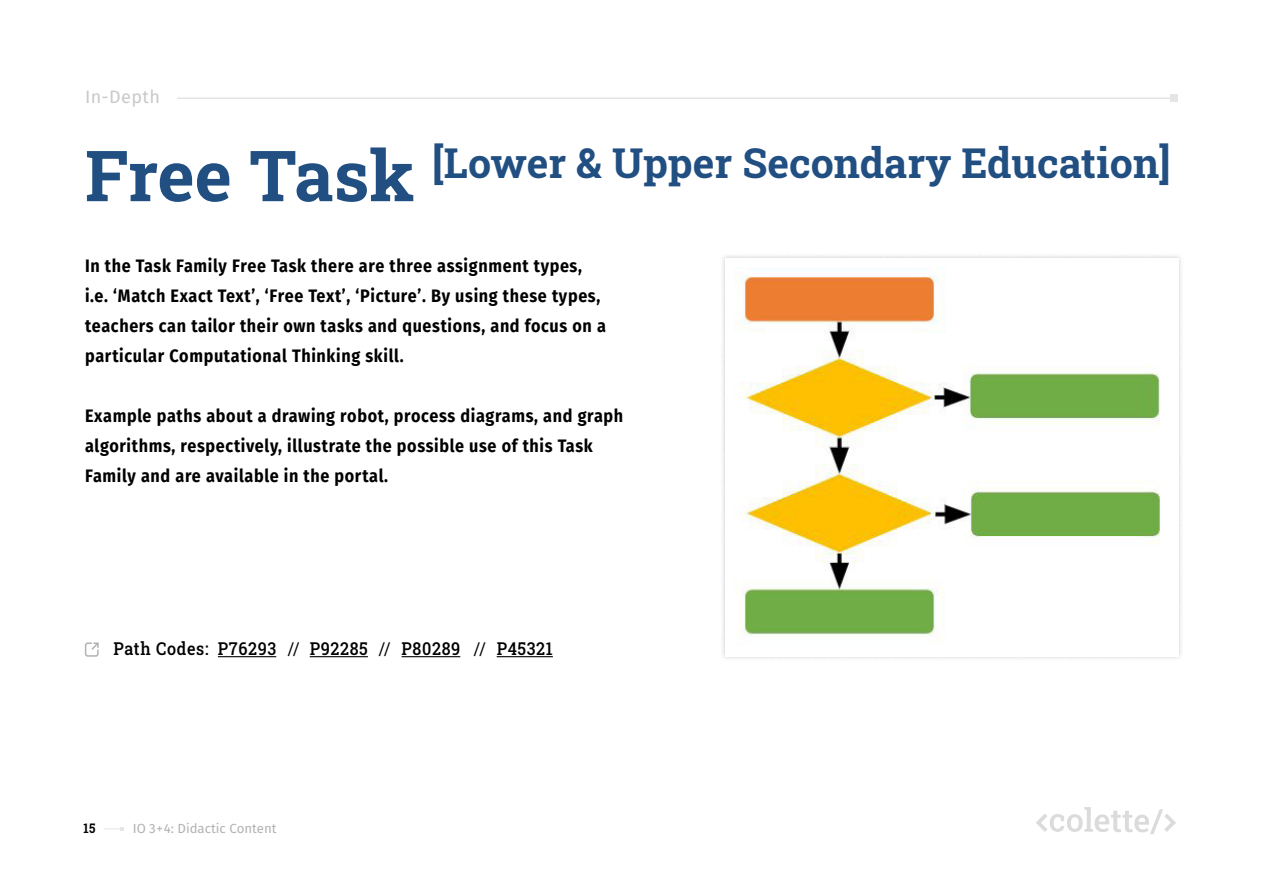
<style>
.page{position:relative;width:1263px;height:893px;background:#fff}
.page>*{position:absolute;margin:0;border:0;box-sizing:border-box;transform-origin:0 0}
.t1{font:41.1px "Roboto Slab";color:#214f82}
.t2{font:700 18px/30px "Fira Sans";letter-spacing:.04em;color:#000;scale:.9 1}
.t3{font:18px "Fira Sans";letter-spacing:.02em;color:#c9c9c9}
.t4{font:17.7px "Roboto Slab";letter-spacing:.04em;color:#000;scale:.92 1}
.t5{font:13.2px "Fira Sans";color:#b2b2b2}
.t6{font:13.2px "Roboto Slab";color:#000;scale:.9 1}
.s1{font-size:70.5px}
</style>
<div class="page">
<svg style="left:104px;top:827px;width:19px;height:3px"></svg>
<svg style="left:1036px;top:807px;width:140px;height:27px"></svg>
<hr style="left:85px;top:97px;width:1088px;height:2px;background:#e5e5e5">
<div style="left:1170px;top:94px;width:7px;height:8px;background:#e5e5e5"></div>
<div style="left:720px;top:253px;width:463px;height:409px;background:#000;opacity:.2"></div>
<div style="left:725px;top:258px;width:453px;height:399px;background:#fff"></div>
<img style="left:733px;top:268px;width:427px;height:377px">
<div style="left:85px;top:84px;width:91px;height:24px;background:#fff"></div>
<hr style="left:218px;top:656px;width:58px;height:1px;background:#000">
<hr style="left:310px;top:656px;width:58px;height:1px;background:#000">
<hr style="left:402px;top:656px;width:58px;height:1px;background:#000">
<svg style="left:84px;top:642px;width:15px;height:15px"></svg>
<hr style="left:497px;top:656px;width:56px;height:1px;background:#000">
<p class="t3" style="left:85px;top:84px;width:76px">In-Depth</p>
<h1 class="t1" style="left:85px;top:135px;width:1087px"><span class="s1">Free Task</span> [Lower &amp; Upper Secondary Education]</h1>
<p class="t2" style="left:85px;top:252px;width:580px">In the Task Family Free Task there are three assignment types, i.e. ‘Match Exact Text’, ‘Free Text’, ‘Picture’. By using these types, teachers can tailor their own tasks and questions, and focus on a particular Computational Thinking skill.</p>
<p class="t2" style="left:85px;top:402px;width:599px">Example paths about a drawing robot, process diagrams, and graph algorithms, respectively, illustrate the possible use of this Task<br>Family and are available in the portal.</p>
<p class="t4" style="left:113px;top:637px;width:479px">Path Codes: P76293 // P92285 // P80289 // P45321</p>
<p class="t6" style="left:84px;top:820px;width:15px">15</p>
<p class="t5" style="left:133px;top:819px;width:145px">IO 3+4: Didactic Content</p>
</div>
